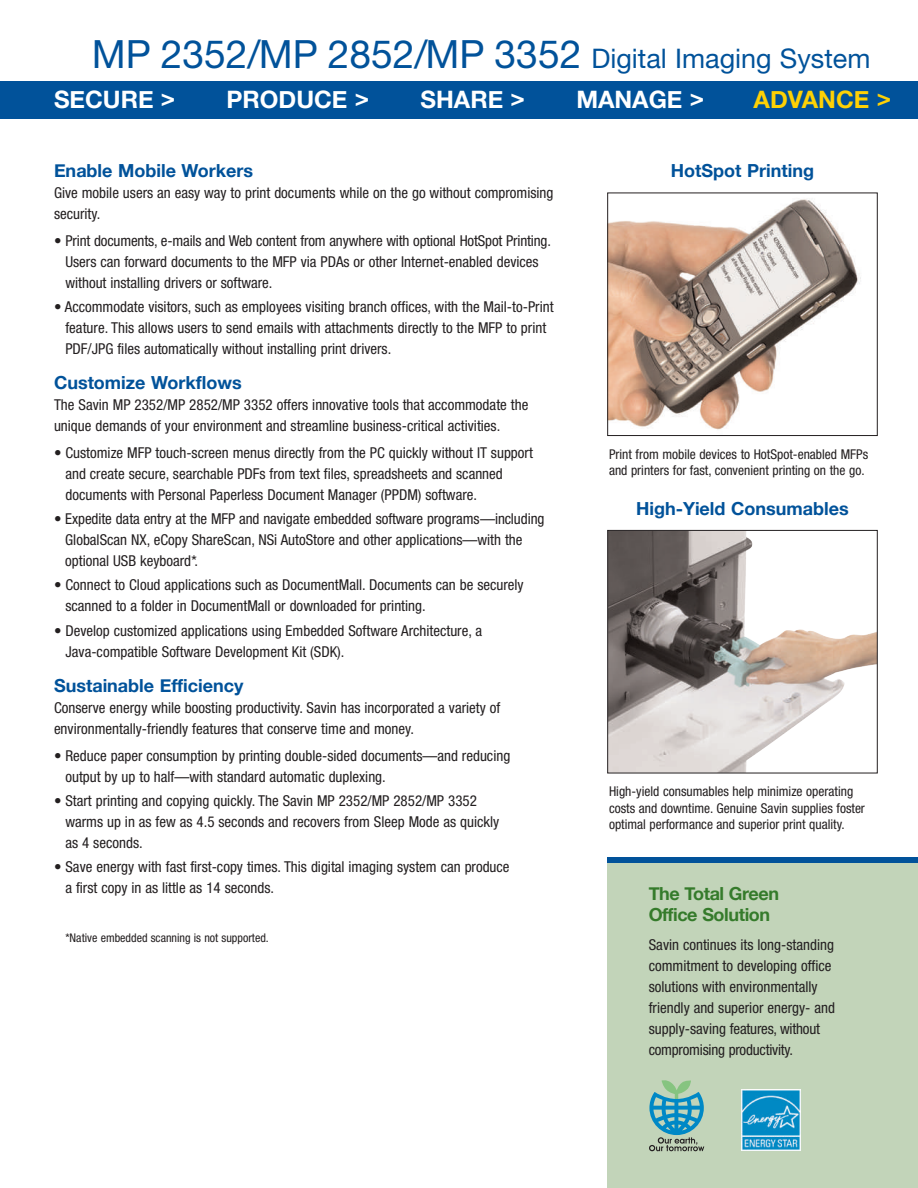
<style>
.page{position:relative;width:918px;height:1188px;background:#fff}
.page>*{position:absolute;margin:0;border:0;box-sizing:border-box;transform-origin:0 0}
.t1{font:39px "Helvetica Neue";color:#01529a}
.t2{font:700 24px "Helvetica Neue";color:#fff}
.t3{font:700 24px "Helvetica Neue";color:#fed105}
.t4{font:700 18px "Helvetica Neue";color:#01529a}
.t5{font:700 18px/21px "Helvetica Neue";letter-spacing:-.02em;color:#357b2b}
.t6{font:condensed 15px/21px "Helvetica Neue";color:#231f20}
.t7{font:condensed 13.5px/16.5px "Helvetica Neue";color:#231f20}
.t8{font:condensed 12px "Helvetica Neue";color:#231f20}
.s1{font-size:27px}
.s2{font-size:15px;color:#fff}
</style>
<div class="page">
<div style="left:0;top:81px;width:918px;height:37px;background:#01529a"></div>
<div style="left:608px;top:860px;width:310px;height:328px;background:#c2d4b9"></div>
<svg style="left:649px;top:1080px;width:55px;height:71px"></svg>
<img style="left:742px;top:1090px;width:59px;height:60px">
<div style="left:608px;top:857px;width:310px;height:6px;background:#01529a"></div>
<img style="left:609px;top:199px;width:252px;height:231px">
<div style="left:607px;top:193px;width:270px;height:243px;border:1px solid #231f20"></div>
<img style="left:609px;top:532px;width:266px;height:239px">
<div style="left:607px;top:530px;width:270px;height:243px;border:1px solid #231f20"></div>
<h1 class="t1" style="left:92px;top:40px;width:780px">MP 2352/MP 2852/MP 3352 <span class="s1">Digital Imaging System</span></h1>
<h2 class="t2" style="left:54px;top:84px;width:123px">SECURE &gt;</h2>
<h2 class="t2" style="left:227px;top:84px;width:144px">PRODUCE &gt;</h2>
<h2 class="t2" style="left:421px;top:84px;width:106px">SHARE &gt;</h2>
<h2 class="t2" style="left:576px;top:84px;width:129px">MANAGE &gt;</h2>
<h2 class="t3" style="left:754px;top:84px;width:139px">ADVANCE &gt;</h2>
<p class="t4" style="left:54px;top:160px;width:201px">Enable Mobile Workers</p>
<p class="t6" style="left:54px;top:184px;width:501px">Give mobile users an easy way to print documents while on the go without compromising security.</p>
<p class="t6" style="left:65px;top:231px;width:487px;text-indent:-11px">• Print documents, e-mails and Web content from anywhere with optional HotSpot Printing.<br>Users can forward documents to the MFP via PDAs or other Internet-enabled devices without installing drivers or software.</p>
<p class="t6" style="left:65px;top:297px;width:490px;text-indent:-11px">• Accommodate visitors, such as employees visiting branch offices, with the Mail-to-Print feature. This allows users to send emails with attachments directly to the MFP to print<br>PDF/JPG files automatically without installing print drivers.</p>
<p class="t4" style="left:54px;top:372px;width:189px">Customize Workflows</p>
<p class="t6" style="left:54px;top:396px;width:476px">The Savin MP 2352/MP 2852/MP 3352 offers innovative tools that accommodate the unique demands of your environment and streamline business-critical activities.</p>
<p class="t6" style="left:65px;top:443px;width:469px;text-indent:-11px">• Customize MFP touch-screen menus directly from the PC quickly without IT support and create secure, searchable PDFs from text files, spreadsheets and scanned documents with Personal Paperless Document Manager (PPDM) software.</p>
<p class="t6" style="left:65px;top:510px;width:481px;text-indent:-11px">• Expedite data entry at the MFP and navigate embedded software programs—including<br>GlobalScan NX, eCopy ShareScan, NSi AutoStore and other applications—with the optional USB keyboard*.</p>
<p class="t6" style="left:65px;top:576px;width:460px;text-indent:-11px">• Connect to Cloud applications such as DocumentMall. Documents can be securely scanned to a folder in DocumentMall or downloaded for printing.</p>
<p class="t6" style="left:65px;top:621px;width:418px;text-indent:-11px">• Develop customized applications using Embedded Software Architecture, a<br>Java-compatible Software Development Kit (SDK).</p>
<p class="t4" style="left:54px;top:675px;width:191px">Sustainable Efficiency</p>
<p class="t6" style="left:54px;top:699px;width:448px">Conserve energy while boosting productivity. Savin has incorporated a variety of environmentally-friendly features that conserve time and money.</p>
<p class="t6" style="left:65px;top:746px;width:446px;text-indent:-11px">• Reduce paper consumption by printing double-sided documents—and reducing output by up to half—with standard automatic duplexing.</p>
<p class="t6" style="left:65px;top:791px;width:435px;text-indent:-11px">• Start printing and copying quickly. The Savin MP 2352/MP 2852/MP 3352 warms up in as few as 4.5 seconds and recovers from Sleep Mode as quickly as 4 seconds.</p>
<p class="t6" style="left:65px;top:858px;width:446px;text-indent:-11px">• Save energy with fast first-copy times. This digital imaging system can produce a first copy in as little as 14 seconds.</p>
<p class="t8" style="left:54px;top:933px;width:216px"><span class="s2">•</span> *Native embedded scanning is not supported.</p>
<p class="t4" style="left:671px;top:160px;width:145px">HotSpot Printing</p>
<p class="t7" style="left:609px;top:447px;width:261px">Print from mobile devices to HotSpot-enabled MFPs and printers for fast, convenient printing on the go.</p>
<p class="t4" style="left:636px;top:497px;width:214px">High-Yield Consumables</p>
<p class="t7" style="left:609px;top:785px;width:257px">High-yield consumables help minimize operating costs and downtime. Genuine Savin supplies foster optimal performance and superior print quality.</p>
<p class="t5" style="left:649px;top:882px;width:132px">The Total Green<br>Office Solution</p>
<p class="t6" style="left:649px;top:936px;width:188px">Savin continues its long-standing commitment to developing office solutions with environmentally friendly and superior energy- and supply-saving features, without compromising productivity.</p>
</div>
